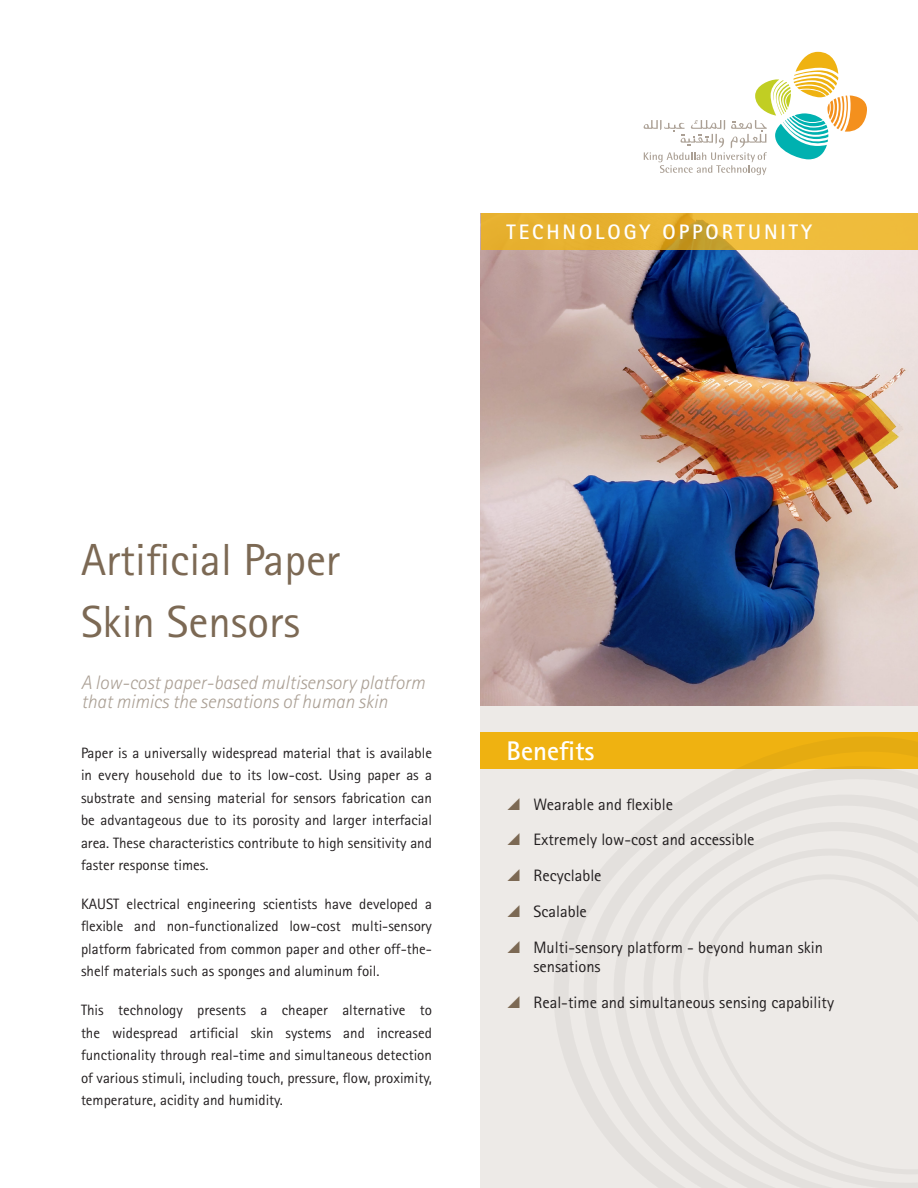
<style>
.page{position:relative;width:918px;height:1188px;background:#fff}
.page>*{position:absolute;margin:0;border:0;box-sizing:border-box;transform-origin:0 0}
.Headline{font:45px "Rotis Sans Serif";color:#7c6954}
.Subhead1{font:700 27px "Rotis Sans Serif";color:#fff}
.Subhead1-2{font:700 21px "Rotis Sans Serif";letter-spacing:.14em;color:#fff}
.Subtitle{font:italic 300 19.5px/19.5px "Rotis Sans Serif";color:#aba095}
.t1{font:16.5px/19.5px "Rotis Sans Serif";color:#231f20}
.Intro_text{font:15px/22.5px "Rotis Sans Serif";color:#231f20;text-align:justify}
</style>
<div class="page">
<img style="left:481px;top:250px;width:437px;height:456px">
<svg style="left:481px;top:213px;width:437px;height:37px;background:#e7b434"></svg>
<div style="left:481px;top:706px;width:437px;height:482px;background:#edeae7"></div>
<div style="left:481px;top:732px;width:437px;height:37px;background:#efb211"></div>
<svg style="left:644px;top:52px;width:223px;height:123px"></svg>
<p class="Subhead1-2" style="left:507px;top:219px;width:307px">TECHNOLOGY OPPORTUNITY</p>
<p class="Headline" style="left:81px;top:534px;width:261px">Artificial Paper</p>
<p class="Headline" style="left:81px;top:595px;width:221px">Skin Sensors</p>
<p class="Subtitle" style="left:81px;top:673px;width:346px">A low-cost paper-based multisensory platform that mimics the sensations of human skin</p>
<p class="Intro_text" style="left:81px;top:741px;width:353px">Paper is a universally widespread material that is available in every household due to its low-cost. Using paper as a substrate and sensing material for sensors fabrication can be advantageous due to its porosity and larger interfacial area. These characteristics contribute to high sensitivity and faster response times.</p>
<p class="Intro_text" style="left:81px;top:893px;width:353px">KAUST electrical engineering scientists have developed a flexible and non-functionalized low-cost multi-sensory platform fabricated from common paper and other off-the&shy;shelf materials such as sponges and aluminum foil.</p>
<p class="Intro_text" style="left:81px;top:999px;width:353px">This technology presents a cheaper alternative to the widespread artificial skin systems and increased functionality through real-time and simultaneous detection of various stimuli, including touch, pressure, flow, proximity, temperature, acidity and humidity.</p>
<p class="Subhead1" style="left:507px;top:734px;width:89px">Benefits</p>
<p class="t1" style="left:534px;top:794px;width:141px">Wearable and flexible</p>
<p class="t1" style="left:534px;top:830px;width:223px">Extremely low-cost and accessible</p>
<p class="t1" style="left:534px;top:866px;width:70px">Recyclable</p>
<p class="t1" style="left:534px;top:901px;width:55px">Scalable</p>
<p class="t1" style="left:534px;top:937px;width:291px">Multi-sensory platform - beyond human skin sensations</p>
<p class="t1" style="left:534px;top:992px;width:302px">Real-time and simultaneous sensing capability</p>
</div>
